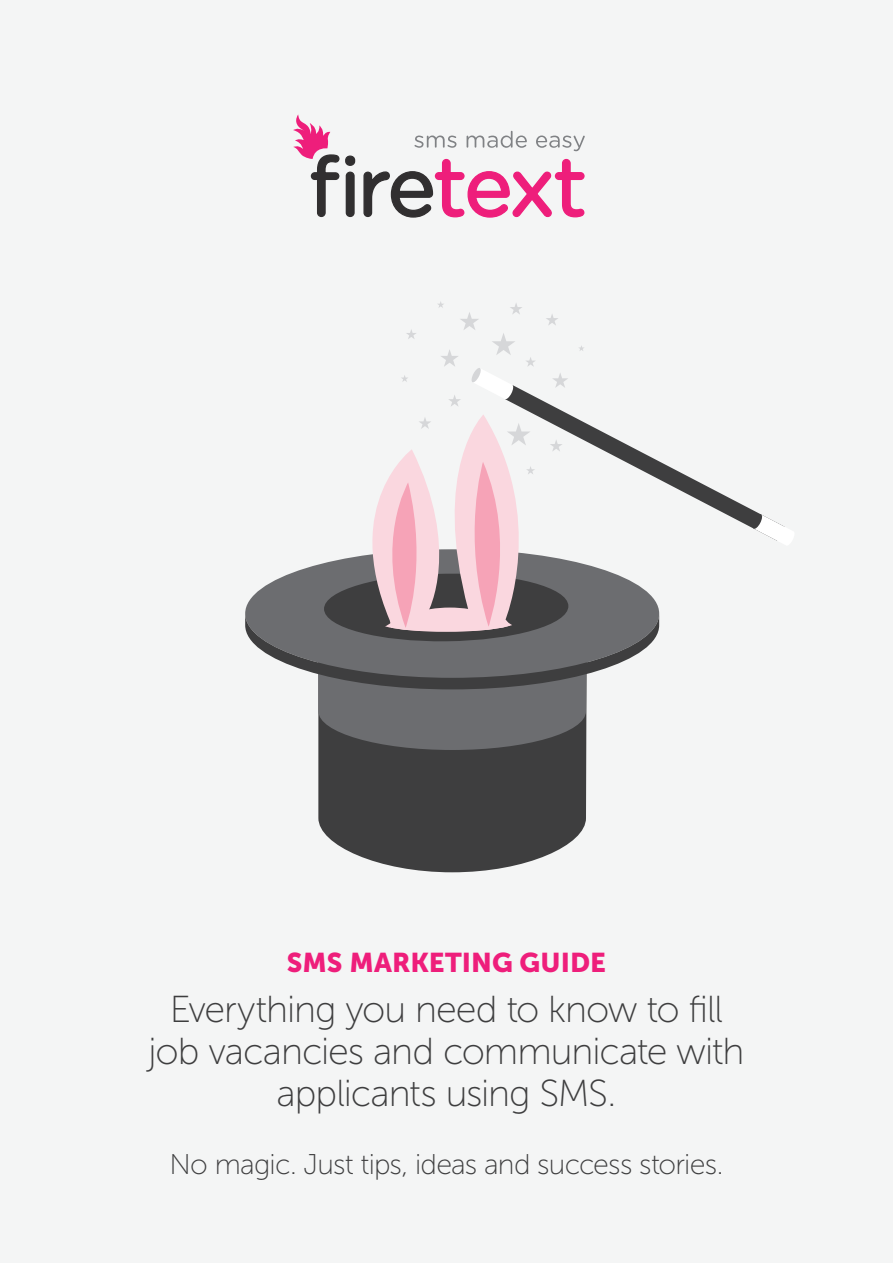
<style>
.page{position:relative;width:893px;height:1263px;background:#f4f5f5}
.page>*{position:absolute;margin:0;border:0;box-sizing:border-box;transform-origin:0 0}
.t1{font:37.5px/42px "Museo Sans 100";letter-spacing:-.03em;color:#3e3e3f;text-align:center}
.t2{font:28.5px "Museo Sans 100";letter-spacing:-.025em;color:#3e3e3f}
.t3{font:27px "Museo Sans 900";letter-spacing:.005em;color:#ee1e7b}
</style>
<div class="page">
<div style="left:346px;top:172px;width:8px;height:44px;background:#312f30;border-radius:4px"></div>
<div style="left:346px;top:172px;width:9px;height:45px;border:1px solid #312f30;border-radius:4px"></div>
<div style="left:346px;top:156px;width:9px;height:9px;background:#312f30;border-radius:4px"></div>
<div style="left:345px;top:155px;width:10px;height:11px;border:1px solid #312f30;border-radius:4px"></div>
<svg style="left:363px;top:158px;width:222px;height:60px"></svg>
<svg style="left:414px;top:135px;width:42px;height:13px"></svg>
<svg style="left:467px;top:131px;width:60px;height:17px"></svg>
<svg style="left:536px;top:136px;width:49px;height:15px"></svg>
<svg style="left:293px;top:114px;width:47px;height:104px"></svg>
<svg style="left:318px;top:750px;width:269px;height:122px;background:#505051"></svg>
<svg style="left:245px;top:301px;width:549px;height:449px"></svg>
<p class="t3" style="left:287px;top:947px;width:321px">SMS MARKETING GUIDE</p>
<p class="t1" style="left:149px;top:989px;width:597px">Everything you need to know to fill job vacancies and communicate with applicants using SMS.</p>
<p class="t2" style="left:170px;top:1148px;width:555px">No magic. Just tips, ideas and success stories.</p>
</div>
